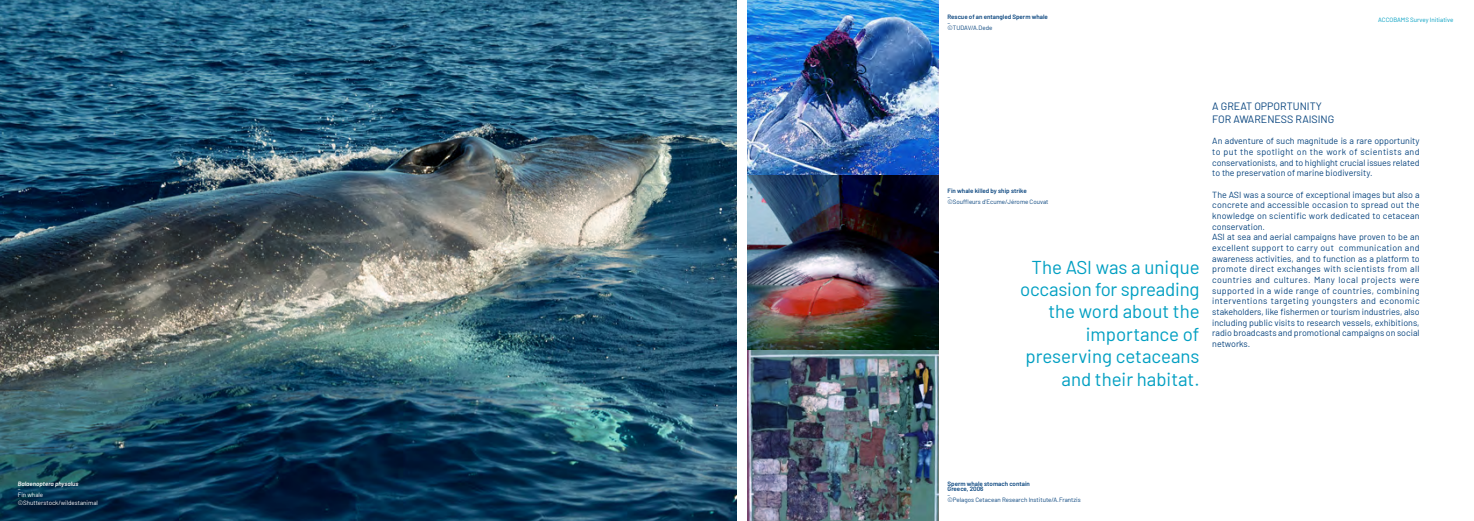
<style>
.page{position:relative;width:1474px;height:521px;background:#fff}
.page>*{position:absolute;margin:0;border:0;box-sizing:border-box;transform-origin:0 0}
.t1{font:18.64px/22.4px "Barlow";color:#009fc2;text-align:right}
.t2{font:10.67px/12.8px "Barlow";color:#08447e}
.t3{font:8.84px/10.7px "Barlow";letter-spacing:.005em;color:#08447e;text-align:justify}
.t4{font:600 6.21px/5.3px "Barlow";color:#08447e}
.t5{font:6.21px/5.3px "Barlow";color:#08447e}
.t6{font:6.21px/5.3px "Barlow";color:#fff}
.t7{font:6.21px "Barlow";color:#009fc2}
.t8{font:italic 600 6.21px "Barlow";color:#fff}
</style>
<div class="page">
<img style="left:0;top:0;width:737px;height:521px">
<img style="left:747px;top:0;width:191px;height:521px">
<p class="t8" style="left:18px;top:479px;width:62px">Balaenoptera physalus</p>
<p class="t6" style="left:18px;top:486px;width:27px">–<br>Fin whale</p>
<p class="t6" style="left:18px;top:499px;width:82px">©Shutterstock/wildestanimal</p>
<p class="t4" style="left:947px;top:14px;width:102px">Rescue of an entangled Sperm whale</p>
<p class="t5" style="left:947px;top:19px;width:46px">– ©TUDAV/A.Dede</p>
<p class="t7" style="left:1378px;top:16px;width:77px">ACCOBAMS Survey Initiative</p>
<p class="t4" style="left:947px;top:188px;width:81px">Fin whale killed by ship strike</p>
<p class="t5" style="left:947px;top:198px;width:102px">©Souffleurs d'Ecume/Jérome Couvat</p>
<h1 class="t1" style="left:1020px;top:254px;width:181px">The ASI was a unique occasion for spreading the word about the importance of preserving cetaceans and their habitat.</h1>
<p class="t2" style="left:1212px;top:99px;width:123px">A GREAT OPPORTUNITY<br>FOR AWARENESS RAISING</p>
<p class="t3" style="left:1212px;top:135px;width:209px">An adventure of such magnitude is a rare opportunity to put the spotlight on the work of scientists and conservationists, and to highlight crucial issues related to the preservation of marine biodiversity.</p>
<p class="t3" style="left:1212px;top:188px;width:209px;text-align:left">The ASI was a source of exceptional images but also a concrete and accessible occasion to spread out the knowledge on scientific work dedicated to cetacean conservation.<br>ASI at sea and aerial campaigns have proven to be an excellent support to carry out communication and awareness activities, and to function as a platform to promote direct exchanges with scientists from all countries and cultures. Many local projects were supported in a wide range of countries, combining interventions targeting youngsters and economic stakeholders, like fishermen or tourism industries, also including public visits to research vessels, exhibitions, radio broadcasts and promotional campaigns on social networks.</p>
<p class="t4" style="left:947px;top:480px;width:84px">Sperm whale stomach contain<br>Greece, 2006</p>
<p class="t5" style="left:947px;top:496px;width:135px">©Pelagos Cetacean Research Institute/A.Frantzis</p>
</div>
